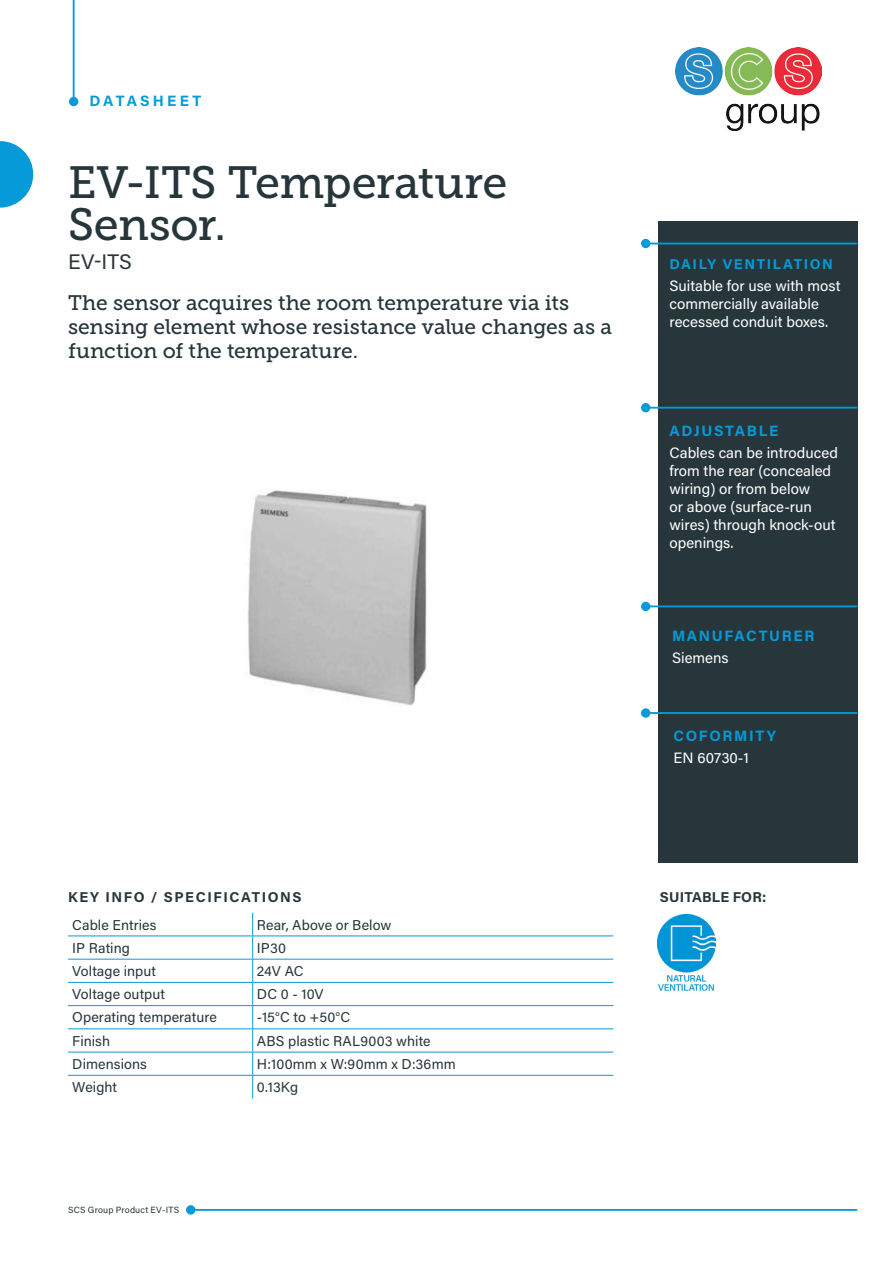
<style>
.page{position:relative;width:893px;height:1263px;background:#fff}
.page>*{position:absolute;margin:0;border:0;box-sizing:border-box;transform-origin:0 0}
.Product_title{font:45px/42px "Museo Slab 500";letter-spacing:-.01em;color:#26363a}
.Product_title-2{font:21px/24px "Museo Slab 500";letter-spacing:-.01em;color:#26363a}
.Product_title-3{font:21px "Acumin Pro";color:#26363a}
.t1{font:15px/18px "Acumin Pro";color:#fff}
.Subhead_1{font:700 15px "Acumin Pro";letter-spacing:.11em;color:#069ad9}
.Body_text{font:700 15px "Acumin Pro";letter-spacing:.21em;color:#069ad9}
.Body_text-2{font:14.25px "Acumin Pro";letter-spacing:.005em;color:#26363a}
.Subhead_1-2{font:700 14.25px "Acumin Pro";letter-spacing:.11em;color:#26363a}
.Subhead_1-3{font:700 14.25px "Acumin Pro";letter-spacing:.11em;color:#069ad9}
.Body_sub{font:700 14.25px "Acumin Pro";letter-spacing:.01em;color:#26363a}
.t2{font:9px "Acumin Pro";letter-spacing:.025em;color:#26363a}
</style>
<div class="page">
<img style="left:248px;top:490px;width:179px;height:216px">
<div style="left:658px;top:222px;width:199px;height:641px;background:#26363a"></div>
<img style="left:675px;top:48px;width:146px;height:82px">
<hr style="left:646px;top:243px;width:211px;height:1px;background:#069ad9">
<div style="left:641px;top:239px;width:9px;height:9px;background:#069ad9;border-radius:50%"></div>
<hr style="left:646px;top:605px;width:211px;height:2px;background:#069ad9">
<div style="left:641px;top:602px;width:9px;height:9px;background:#069ad9;border-radius:50%"></div>
<hr style="left:646px;top:407px;width:211px;height:2px;background:#069ad9">
<div style="left:641px;top:403px;width:9px;height:9px;background:#069ad9;border-radius:50%"></div>
<hr style="left:646px;top:712px;width:211px;height:2px;background:#069ad9">
<div style="left:641px;top:708px;width:9px;height:10px;background:#069ad9;border-radius:50%"></div>
<hr style="left:68px;top:935px;width:185px;height:1px;background:#069ad9">
<hr style="left:253px;top:935px;width:360px;height:1px;background:#069ad9">
<hr style="left:68px;top:959px;width:185px;height:1px;background:#069ad9">
<hr style="left:253px;top:959px;width:360px;height:1px;background:#069ad9">
<hr style="left:68px;top:982px;width:185px;height:1px;background:#069ad9">
<hr style="left:253px;top:982px;width:360px;height:1px;background:#069ad9">
<hr style="left:68px;top:1005px;width:185px;height:1px;background:#069ad9">
<hr style="left:253px;top:1005px;width:360px;height:1px;background:#069ad9">
<hr style="left:68px;top:1028px;width:185px;height:1px;background:#069ad9">
<hr style="left:253px;top:1028px;width:360px;height:1px;background:#069ad9">
<hr style="left:68px;top:1052px;width:185px;height:1px;background:#069ad9">
<hr style="left:253px;top:1052px;width:360px;height:1px;background:#069ad9">
<hr style="left:68px;top:1075px;width:185px;height:1px;background:#069ad9">
<hr style="left:253px;top:1075px;width:360px;height:1px;background:#069ad9">
<svg style="left:252px;top:913px;width:1px;height:185px"></svg>
<svg style="left:0;top:141px;width:34px;height:67px"></svg>
<hr style="left:191px;top:1209px;width:666px;height:2px;background:#069ad9">
<div style="left:186px;top:1205px;width:9px;height:9px;background:#069ad9;border-radius:50%"></div>
<hr style="left:73px;top:0;width:2px;height:102px;background:#069ad9">
<div style="left:69px;top:97px;width:9px;height:9px;background:#069ad9;border-radius:50%"></div>
<img style="left:658px;top:915px;width:57px;height:76px">
<p class="Body_text" style="left:89px;top:90px;width:113px">DATASHEET</p>
<p class="Product_title" style="left:68px;top:161px;width:441px">EV-ITS Temperature<br>Sensor.</p>
<p class="Product_title-3" style="left:68px;top:247px;width:65px">EV-ITS</p>
<p class="Product_title-2" style="left:68px;top:291px;width:545px">The sensor acquires the room temperature via its sensing element whose resistance value changes as a function of the temperature.</p>
<p class="Subhead_1-3" style="left:669px;top:254px;width:165px">DAILY VENTILATION</p>
<p class="t1" style="left:669px;top:276px;width:172px">Suitable for use with most commercially available recessed conduit boxes.</p>
<p class="Subhead_1" style="left:669px;top:420px;width:110px">ADJUSTABLE</p>
<p class="t1" style="left:669px;top:443px;width:170px">Cables can be introduced from the rear (concealed wiring) or from below<br>or above (surface-run wires) through knock-out openings.</p>
<p class="Subhead_1" style="left:672px;top:625px;width:144px">MANUFACTURER</p>
<p class="t1" style="left:672px;top:648px;width:58px">Siemens</p>
<p class="Subhead_1" style="left:674px;top:725px;width:104px">COFORMITY</p>
<p class="t1" style="left:674px;top:748px;width:77px">EN 60730-1</p>
<p class="Subhead_1-2" style="left:68px;top:887px;width:235px">KEY INFO / SPECIFICATIONS</p>
<p class="Body_sub" style="left:660px;top:887px;width:108px">SUITABLE FOR:</p>
<p class="Body_text-2" style="left:72px;top:915px;width:86px">Cable Entries</p>
<p class="Body_text-2" style="left:257px;top:915px;width:136px">Rear, Above or Below</p>
<p class="Body_text-2" style="left:72px;top:938px;width:59px">IP Rating</p>
<p class="Body_text-2" style="left:257px;top:938px;width:31px">IP30</p>
<p class="Body_text-2" style="left:72px;top:961px;width:85px">Voltage input</p>
<p class="Body_text-2" style="left:257px;top:961px;width:48px">24V AC</p>
<p class="Body_text-2" style="left:72px;top:984px;width:94px">Voltage output</p>
<p class="Body_text-2" style="left:257px;top:984px;width:68px">DC 0 - 10V</p>
<p class="Body_text-2" style="left:72px;top:1007px;width:146px">Operating temperature</p>
<p class="Body_text-2" style="left:257px;top:1007px;width:95px">-15°C to +50°C</p>
<p class="Body_text-2" style="left:72px;top:1031px;width:39px">Finish</p>
<p class="Body_text-2" style="left:257px;top:1031px;width:175px">ABS plastic RAL9003 white</p>
<p class="Body_text-2" style="left:72px;top:1054px;width:76px">Dimensions</p>
<p class="Body_text-2" style="left:257px;top:1054px;width:200px">H:100mm x W:90mm x D:36mm</p>
<p class="Body_text-2" style="left:72px;top:1077px;width:46px">Weight</p>
<p class="Body_text-2" style="left:257px;top:1077px;width:43px">0.13Kg</p>
<p class="t2" style="left:68px;top:1204px;width:113px">SCS Group Product EV-ITS</p>
</div>
